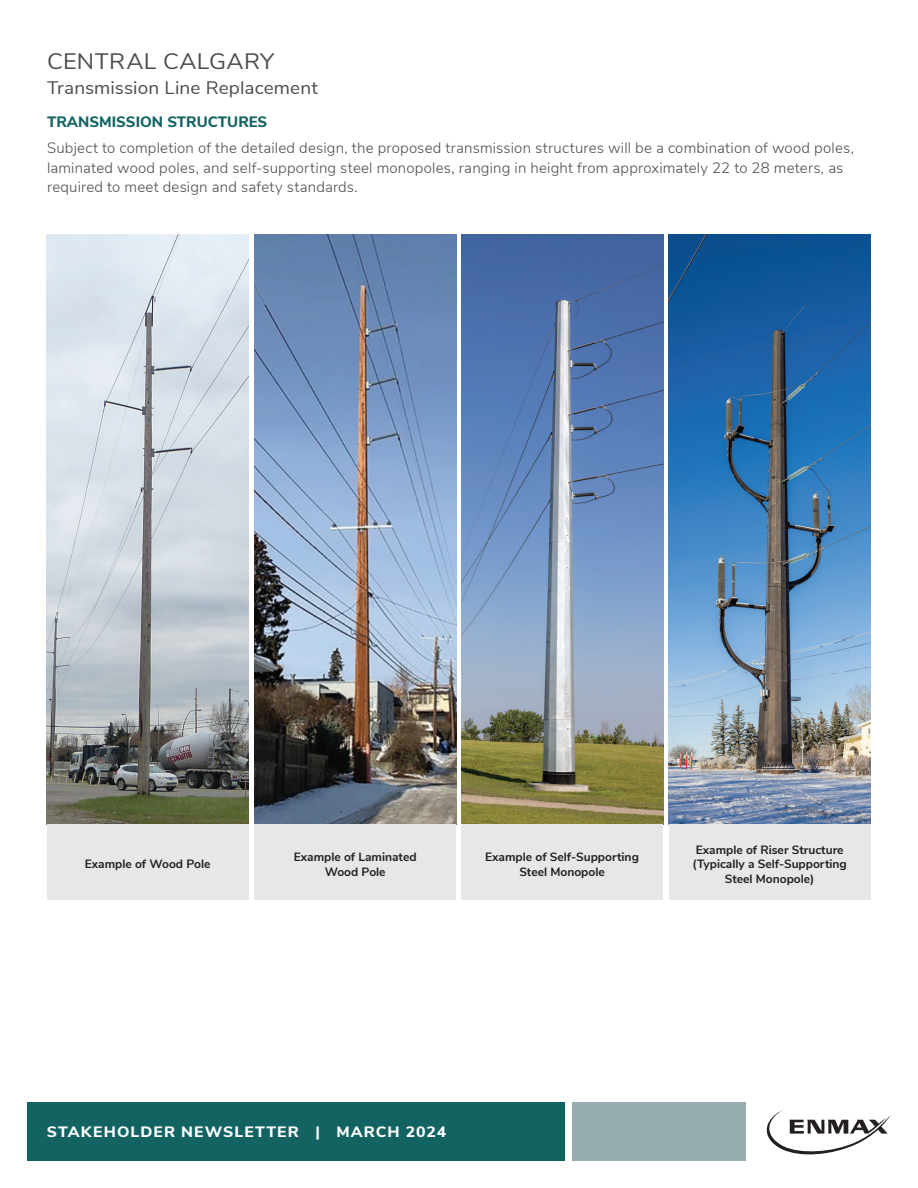
<style>
.page{position:relative;width:918px;height:1188px;background:#fff}
.page>*{position:absolute;margin:0;border:0;box-sizing:border-box;transform-origin:0 0}
.t1{font:22.35px "Nunito Sans";letter-spacing:.02em;color:#4b4c4d;scale:1.05 1}
.t2{font:18px "Nunito Sans";letter-spacing:.005em;color:#4b4c4d;scale:1.05 1}
.t3{font:300 15px/19.5px "Nunito Sans";letter-spacing:.015em;color:#4b4c4d}
.t4{font:800 15px "Nunito Sans";letter-spacing:.07em;color:#fff;scale:1.05 1}
.t5{font:800 15px "Nunito Sans";color:#136363}
.t6{font:700 12px/14.4px "Nunito Sans";color:#231f20;text-align:center}
</style>
<div class="page">
<div style="left:27px;top:1103px;width:538px;height:58px;background:#136363"></div>
<div style="left:572px;top:1103px;width:174px;height:58px;background:#98adaf"></div>
<svg style="left:767px;top:1109px;width:124px;height:45px"></svg>
<img style="left:254px;top:235px;width:202px;height:590px">
<div style="left:254px;top:825px;width:202px;height:75px;background:#e6e7e9"></div>
<img style="left:47px;top:235px;width:202px;height:590px">
<div style="left:47px;top:825px;width:202px;height:75px;background:#e6e7e9"></div>
<img style="left:669px;top:235px;width:202px;height:590px">
<div style="left:669px;top:825px;width:202px;height:75px;background:#e6e7e9"></div>
<img style="left:461px;top:235px;width:202px;height:590px">
<div style="left:461px;top:825px;width:202px;height:75px;background:#e6e7e9"></div>
<h1 class="t1" style="left:47px;top:45px;width:218px">CENTRAL CALGARY</h1>
<p class="t2" style="left:47px;top:75px;width:259px">Transmission Line Replacement</p>
<p class="t5" style="left:47px;top:111px;width:222px">TRANSMISSION STRUCTURES</p>
<p class="t3" style="left:47px;top:137px;width:808px">Subject to completion of the detailed design, the proposed transmission structures will be a combination of wood poles, laminated wood poles, and self-supporting steel monopoles, ranging in height from approximately 22 to 28 meters, as required to meet design and safety standards.</p>
<p class="t6" style="left:85px;top:856px;width:127px">Example of Wood Pole</p>
<p class="t6" style="left:294px;top:849px;width:124px">Example of Laminated<br>Wood Pole</p>
<p class="t6" style="left:485px;top:849px;width:155px">Example of Self-Supporting<br>Steel Monopole</p>
<p class="t6" style="left:692px;top:842px;width:156px">Example of Riser Structure (Typically a Self-Supporting<br>Steel Monopole)</p>
<p class="t4" style="left:47px;top:1121px;width:382px">STAKEHOLDER NEWSLETTER | MARCH 2024</p>
</div>
